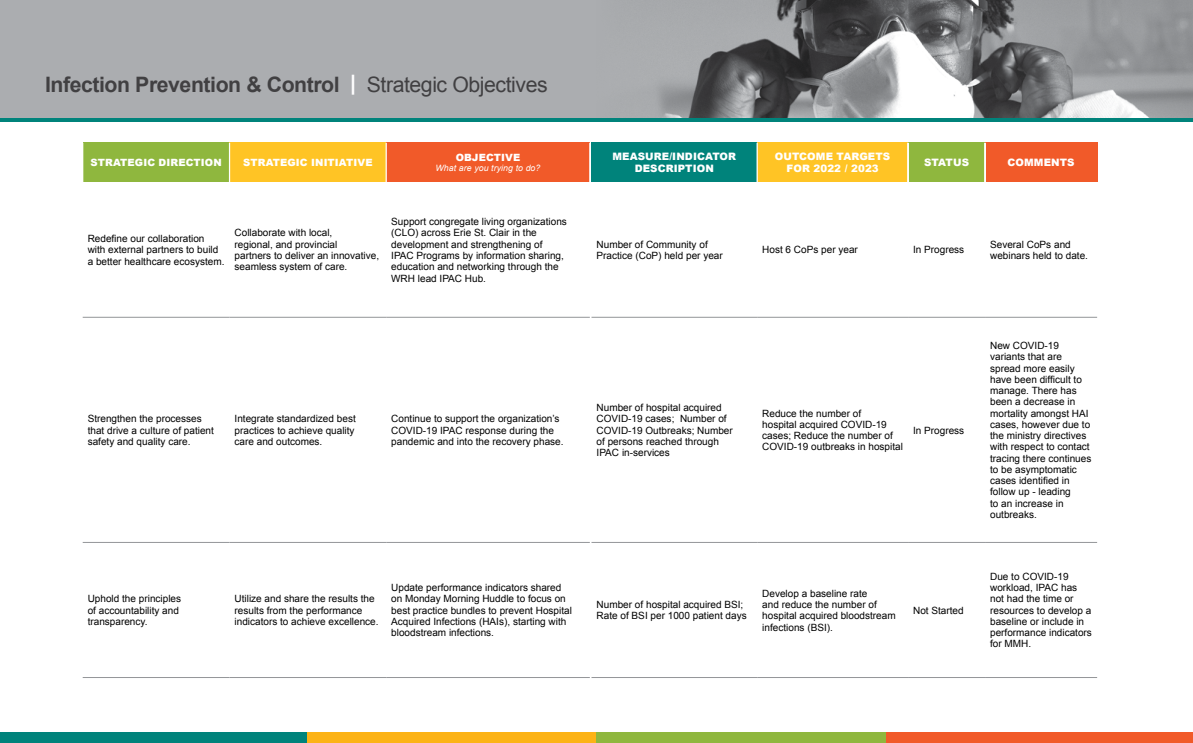
<style>
.page{position:relative;width:1193px;height:743px;background:#fff}
.page>*{position:absolute;margin:0;border:0;box-sizing:border-box;transform-origin:0 0}
.t1{font:700 21.25px "Arial";letter-spacing:-.02em;color:#414042}
.t2{font:900 10.25px/12.2px "Arial";letter-spacing:.01em;color:#fff;text-align:center}
.t3{font:10px/11.2px "Arial";color:#000}
.t4{font:900 10px "Arial";letter-spacing:.01em;color:#fff}
.t5{font:italic 8.75px "Arial";letter-spacing:.01em;color:#fff}
.s1{color:#fff}
.s2{font-weight:400}
</style>
<div class="page">
<div style="left:0;top:732px;width:307px;height:10px;background:#00837b"></div>
<div style="left:307px;top:732px;width:289px;height:10px;background:#fcb316"></div>
<div style="left:596px;top:732px;width:290px;height:10px;background:#8fb73e"></div>
<div style="left:886px;top:732px;width:306px;height:10px;background:#f15a29"></div>
<div style="left:0;top:0;width:1192px;height:121px;background:#00837b"></div>
<img style="left:641px;top:0;width:551px;height:118px">
<div style="left:0;top:0;width:641px;height:118px;background:#abadb0"></div>
<div style="left:83px;top:143px;width:146px;height:39px;background:#8fb73e"></div>
<div style="left:229px;top:143px;width:157px;height:39px;background:#ffc425"></div>
<div style="left:386px;top:143px;width:204px;height:39px;background:#f15a29"></div>
<hr style="left:83px;top:317px;width:146px;height:1px;background:#939598">
<hr style="left:229px;top:317px;width:157px;height:1px;background:#939598">
<hr style="left:386px;top:317px;width:204px;height:1px;background:#939598">
<hr style="left:83px;top:542px;width:146px;height:1px;background:#939598">
<hr style="left:229px;top:542px;width:157px;height:1px;background:#939598">
<hr style="left:386px;top:542px;width:204px;height:1px;background:#939598">
<hr style="left:83px;top:677px;width:146px;height:1px;background:#939598">
<hr style="left:229px;top:677px;width:157px;height:1px;background:#939598">
<hr style="left:386px;top:677px;width:204px;height:1px;background:#939598">
<hr style="left:229px;top:143px;width:1px;height:39px;background:#fff">
<hr style="left:385px;top:143px;width:2px;height:39px;background:#fff">
<hr style="left:589px;top:143px;width:1px;height:39px;background:#fff">
<div style="left:591px;top:143px;width:166px;height:39px;background:#00837b"></div>
<div style="left:757px;top:143px;width:151px;height:39px;background:#ffc425"></div>
<div style="left:908px;top:143px;width:77px;height:39px;background:#8fb73e"></div>
<div style="left:985px;top:143px;width:112px;height:39px;background:#f15a29"></div>
<hr style="left:591px;top:317px;width:166px;height:1px;background:#939598">
<hr style="left:757px;top:317px;width:151px;height:1px;background:#939598">
<hr style="left:908px;top:317px;width:77px;height:1px;background:#939598">
<hr style="left:591px;top:542px;width:166px;height:1px;background:#939598">
<hr style="left:591px;top:677px;width:166px;height:1px;background:#939598">
<hr style="left:985px;top:317px;width:112px;height:1px;background:#939598">
<hr style="left:757px;top:542px;width:151px;height:1px;background:#939598">
<hr style="left:908px;top:542px;width:77px;height:1px;background:#939598">
<hr style="left:985px;top:542px;width:112px;height:1px;background:#939598">
<hr style="left:757px;top:677px;width:151px;height:1px;background:#939598">
<hr style="left:908px;top:677px;width:77px;height:1px;background:#939598">
<hr style="left:985px;top:677px;width:112px;height:1px;background:#939598">
<hr style="left:756px;top:143px;width:2px;height:39px;background:#fff">
<hr style="left:907px;top:143px;width:2px;height:39px;background:#fff">
<hr style="left:984px;top:143px;width:2px;height:39px;background:#fff">
<h1 class="t1" style="left:45px;top:71px;width:504px">Infection Prevention &amp; Control <span class="s1">|</span> <span class="s2">Strategic Objectives</span></h1>
<p class="t4" style="left:91px;top:155px;width:133px">STRATEGIC DIRECTION</p>
<p class="t4" style="left:243px;top:155px;width:131px">STRATEGIC INITIATIVE</p>
<p class="t4" style="left:455px;top:150px;width:66px">OBJECTIVE</p>
<p class="t5" style="left:435px;top:162px;width:106px">What are you trying to do?</p>
<p class="t3" style="left:88px;top:233px;width:138px">Redefine our collaboration with external partners to build a better healthcare ecosystem.</p>
<p class="t3" style="left:234px;top:227px;width:146px">Collaborate with local,<br>regional, and provincial<br>partners to deliver an innovative, seamless system of care.</p>
<p class="t3" style="left:391px;top:216px;width:177px">Support congregate living organizations (CLO) across Erie St. Clair in the development and strengthening of IPAC Programs by information sharing, education and networking through the WRH lead IPAC Hub.</p>
<p class="t3" style="left:88px;top:413px;width:128px">Strengthen the processes that drive a culture of patient safety and quality care.</p>
<p class="t3" style="left:234px;top:413px;width:123px;text-align:justify">Integrate standardized best practices to achieve quality care and outcomes.</p>
<p class="t3" style="left:391px;top:413px;width:174px">Continue to support the organization’s<br>COVID-19 IPAC response during the pandemic and into the recovery phase.</p>
<p class="t3" style="left:88px;top:593px;width:95px">Uphold the principles of accountability and transparency.</p>
<p class="t3" style="left:234px;top:593px;width:145px">Utilize and share the results the results from the performance indicators to achieve excellence.</p>
<p class="t3" style="left:391px;top:582px;width:182px">Update performance indicators shared on Monday Morning Huddle to focus on best practice bundles to prevent Hospital Acquired Infections (HAIs), starting with bloodstream infections.</p>
<p class="t2" style="left:612px;top:150px;width:125px">MEASURE/INDICATOR<br>DESCRIPTION</p>
<p class="t2" style="left:775px;top:150px;width:117px">OUTCOME TARGETS<br>FOR 2022 / 2023</p>
<p class="t2" style="left:924px;top:156px;width:47px">STATUS</p>
<p class="t2" style="left:1007px;top:156px;width:69px">COMMENTS</p>
<p class="t3" style="left:596px;top:239px;width:128px">Number of Community of<br>Practice (CoP) held per year</p>
<p class="t3" style="left:762px;top:244px;width:97px">Host 6 CoPs per year</p>
<p class="t3" style="left:913px;top:244px;width:53px">In Progress</p>
<p class="t3" style="left:990px;top:239px;width:99px">Several CoPs and webinars held to date.</p>
<p class="t3" style="left:596px;top:402px;width:138px">Number of hospital acquired<br>COVID-19 cases; Number of<br>COVID-19 Outbreaks; Number of persons reached through<br>IPAC in-services</p>
<p class="t3" style="left:762px;top:407px;width:142px">Reduce the number of<br>hospital acquired COVID-19 cases; Reduce the number of<br>COVID-19 outbreaks in hospital</p>
<p class="t3" style="left:913px;top:424px;width:53px">In Progress</p>
<p class="t3" style="left:596px;top:599px;width:152px">Number of hospital acquired BSI;<br>Rate of BSI per 1000 patient days</p>
<p class="t3" style="left:762px;top:587px;width:135px">Develop a baseline rate<br>and reduce the number of hospital acquired bloodstream infections (BSI).</p>
<p class="t3" style="left:913px;top:604px;width:52px">Not Started</p>
<p class="t3" style="left:990px;top:340px;width:103px">New COVID-19 variants that are spread more easily have been difficult to manage. There has been a decrease in mortality amongst HAI cases, however due to the ministry directives with respect to contact tracing there continues to be asymptomatic cases identified in follow up - leading<br>to an increase in outbreaks.</p>
<p class="t3" style="left:990px;top:570px;width:103px">Due to COVID-19 workload, IPAC has not had the time or resources to develop a baseline or include in performance indicators for MMH.</p>
</div>
